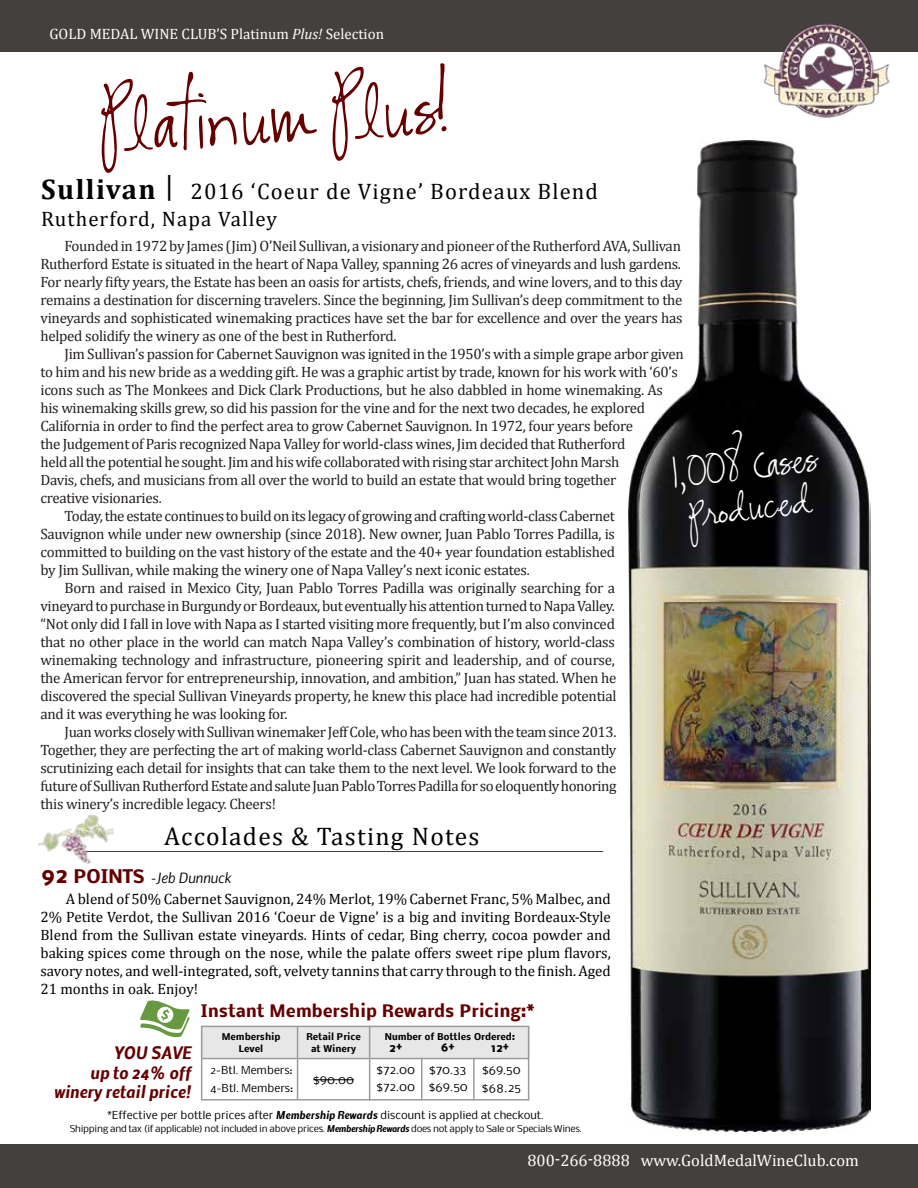
<style>
.page{position:relative;width:918px;height:1188px;background:#fff}
.page>*{position:absolute;margin:0;border:0;box-sizing:border-box;transform-origin:0 0}
.t1{font:75px "CK Alis Hand";color:#600}
.t2{font:37.5px/40.5px "CK Alis Hand";color:#fff}
.t3{font:25.5px "Cambria";letter-spacing:.05em;color:#000}
.t4{font:22.5px "Cambria";letter-spacing:.05em;color:#000}
.t5{font:21px "Cambria";letter-spacing:.05em;color:#000}
.t6{font:16.5px "Cambria";color:#fff}
.t7{font:italic 700 16.5px/19.5px "Nobile";color:#600;text-align:right}
.t8{font:700 16.5px "Nobile";color:#600}
.t9{font:15px/18px "Cambria";letter-spacing:-.02em;color:#241f1f;text-align:justify}
.t10{font:15px/18px "Cambria";letter-spacing:-.005em;color:#000;text-align:justify}
.t11{font:15px "Cambria";color:#fff}
.t12{font:italic 13.5px "Nobile";color:#000}
.t13{font:12px/17.9px "Nobile";color:#000}
.t14{font:700 12px "Nobile";color:#000}
.t15{font:10.5px "Nobile";color:#000}
.t16{font:9px "Nobile";letter-spacing:-.03em;color:#000}
.t17{font:700 9px/12px "Nobile";color:#000;text-align:center}
.s1{font-style:italic}
.s2{font-weight:700;font-size:28.5px}
.s3{font-weight:700;font-style:normal;font-size:22.5px;color:#600}
.s4{font-weight:700;font-style:normal;font-size:18px;color:#600}
.s5{font-weight:700;font-style:italic}
</style>
<div class="page">
<div style="left:0;top:1144px;width:918px;height:44px;background:#44403e"></div>
<div style="left:0;top:0;width:918px;height:52px;background:#44403e"></div>
<hr style="left:82px;top:851px;width:521px;height:1px;background:#44403e">
<div style="left:201px;top:1027px;width:328px;height:31px;background:#e7e7e8;border:1px solid #e7e7e8"></div>
<hr style="left:421px;top:1058px;width:2px;height:43px;background:#999b9d">
<hr style="left:473px;top:1058px;width:2px;height:43px;background:#999b9d">
<hr style="left:369px;top:1026px;width:1px;height:33px;background:#999b9d">
<hr style="left:202px;top:1058px;width:327px;height:1px;background:#999b9d">
<hr style="left:369px;top:1059px;width:1px;height:42px;background:#999b9d">
<hr style="left:297px;top:1027px;width:1px;height:32px;background:#999b9d">
<hr style="left:297px;top:1059px;width:1px;height:40px;background:#999b9d">
<div style="left:201px;top:1026px;width:328px;height:75px;border:2px solid #999b9d"></div>
<svg style="left:140px;top:1000px;width:50px;height:37px"></svg>
<hr style="left:313px;top:1080px;width:41px;height:1px;background:#000">
<img style="left:38px;top:814px;width:76px;height:50px">
<img style="left:746px;top:23px;width:163px;height:95px">
<img style="left:628px;top:140px;width:242px;height:992px">
<p class="t11" style="left:49px;top:25px;width:336px">GOLD MEDAL WINE CLUB’S Platinum <span class="s1">Plus!</span> Selection</p>
<h1 class="t1" style="left:97px;top:81px;width:360px;rotate:-3deg">Platinum Plus!</h1>
<h3 class="t4" style="left:41px;top:179px;width:558px"><span class="s2">Sullivan</span> <sup>|</sup> 2016 ‘Coeur de Vigne’ Bordeaux Blend</h3>
<h3 class="t5" style="left:41px;top:207px;width:237px">Rutherford, Napa Valley</h3>
<p class="t9" style="left:40px;top:237px;width:644px;text-indent:24px">Founded in 1972 by James (Jim) O’Neil Sullivan, a visionary and pioneer of the Rutherford AVA, Sullivan Rutherford Estate is situated in the heart of Napa Valley, spanning 26 acres of vineyards and lush gardens.<br>For nearly fifty years, the Estate has been an oasis for artists, chefs, friends, and wine lovers, and to this day remains a destination for discerning travelers. Since the beginning, Jim Sullivan’s deep commitment to the vineyards and sophisticated winemaking practices have set the bar for excellence and over the years has helped solidify the winery as one of the best in Rutherford.</p>
<p class="t9" style="left:64px;top:345px;width:621px">Jim Sullivan’s passion for Cabernet Sauvignon was ignited in the 1950’s with a simple grape arbor given</p>
<p class="t9" style="left:40px;top:363px;width:639px">to him and his new bride as a wedding gift. He was a graphic artist by trade, known for his work with ‘60’s</p>
<p class="t9" style="left:40px;top:381px;width:624px">icons such as The Monkees and Dick Clark Productions, but he also dabbled in home winemaking. As</p>
<p class="t9" style="left:40px;top:399px;width:606px">his winemaking skills grew, so did his passion for the vine and for the next two decades, he explored</p>
<p class="t9" style="left:40px;top:417px;width:594px">California in order to find the perfect area to grow Cabernet Sauvignon. In 1972, four years before</p>
<p class="t9" style="left:40px;top:435px;width:587px">the Judgement of Paris recognized Napa Valley for world-class wines, Jim decided that Rutherford</p>
<p class="t9" style="left:40px;top:453px;width:581px">held all the potential he sought. Jim and his wife collaborated with rising star architect John Marsh</p>
<p class="t9" style="left:40px;top:471px;width:578px">Davis, chefs, and musicians from all over the world to build an estate that would bring together</p>
<p class="t9" style="left:40px;top:489px;width:123px">creative visionaries.</p>
<p class="t9" style="left:64px;top:507px;width:552px">Today, the estate continues to build on its legacy of growing and crafting world-class Cabernet</p>
<p class="t9" style="left:40px;top:525px;width:576px">Sauvignon while under new ownership (since 2018). New owner, Juan Pablo Torres Padilla, is</p>
<p class="t9" style="left:40px;top:543px;width:576px">committed to building on the vast history of the estate and the 40+ year foundation established</p>
<p class="t9" style="left:40px;top:561px;width:491px">by Jim Sullivan, while making the winery one of Napa Valley’s next iconic estates.</p>
<p class="t9" style="left:64px;top:579px;width:552px">Born and raised in Mexico City, Juan Pablo Torres Padilla was originally searching for a</p>
<p class="t9" style="left:40px;top:597px;width:576px">vineyard to purchase in Burgundy or Bordeaux, but eventually his attention turned to Napa Valley.</p>
<p class="t9" style="left:40px;top:615px;width:576px">“Not only did I fall in love with Napa as I started visiting more frequently, but I’m also convinced</p>
<p class="t9" style="left:40px;top:633px;width:576px">that no other place in the world can match Napa Valley’s combination of history, world-class</p>
<p class="t9" style="left:40px;top:651px;width:576px">winemaking technology and infrastructure, pioneering spirit and leadership, and of course,</p>
<p class="t9" style="left:40px;top:669px;width:578px">the American fervor for entrepreneurship, innovation, and ambition,” Juan has stated. When he</p>
<p class="t9" style="left:40px;top:687px;width:577px">discovered the special Sullivan Vineyards property, he knew this place had incredible potential</p>
<p class="t9" style="left:40px;top:705px;width:248px">and it was everything he was looking for.</p>
<p class="t9" style="left:64px;top:723px;width:554px">Juan works closely with Sullivan winemaker Jeff Cole, who has been with the team since 2013.</p>
<p class="t9" style="left:40px;top:741px;width:578px">Together, they are perfecting the art of making world-class Cabernet Sauvignon and constantly</p>
<p class="t9" style="left:40px;top:759px;width:578px">scrutinizing each detail for insights that can take them to the next level. We look forward to the</p>
<p class="t9" style="left:40px;top:777px;width:578px">future of Sullivan Rutherford Estate and salute Juan Pablo Torres Padilla for so eloquently honoring</p>
<p class="t9" style="left:40px;top:795px;width:237px">this winery’s incredible legacy. Cheers!</p>
<h2 class="t2" style="left:670px;top:455px;width:147px;rotate:-7deg">1,008 Cases<br>Produced</h2>
<h3 class="t3" style="left:164px;top:821px;width:317px">Accolades &amp; Tasting Notes</h3>
<p class="t12" style="left:41px;top:867px;width:192px"><span class="s3">92</span> <span class="s4">POINTS</span> -Jeb Dunnuck</p>
<p class="t10" style="left:40px;top:890px;width:572px;text-indent:25px">A blend of 50% Cabernet Sauvignon, 24% Merlot, 19% Cabernet Franc, 5% Malbec, and 2% Petite Verdot, the Sullivan 2016 ‘Coeur de Vigne’ is a big and inviting Bordeaux-Style Blend from the Sullivan estate vineyards. Hints of cedar, Bing cherry, cocoa powder and baking spices come through on the nose, while the palate offers sweet ripe plum flavors, savory notes, and well-integrated, soft, velvety tannins that carry through to the finish. Aged 21 months in oak. Enjoy!</p>
<p class="t7" style="left:54px;top:1043px;width:138px">YOU SAVE<br>up to 24% off winery retail price!</p>
<p class="t8" style="left:201px;top:998px;width:335px">Instant Membership Rewards Pricing:*</p>
<p class="t17" style="left:222px;top:1030px;width:60px">Membership</p>
<p class="t17" style="left:385px;top:1030px;width:132px">Number of Bottles Ordered:</p>
<p class="t17" style="left:239px;top:1042px;width:26px">Level</p>
<p class="t13" style="left:313px;top:1070px;width:42px">$90.00</p>
<p class="t17" style="left:306px;top:1030px;width:56px">Retail Price at Winery</p>
<p class="t14" style="left:389px;top:1037px;width:15px">2+</p>
<p class="t14" style="left:441px;top:1036px;width:15px">6+</p>
<p class="t14" style="left:491px;top:1038px;width:20px">12+</p>
<p class="t13" style="left:376px;top:1060px;width:40px">$72.00 $72.00</p>
<p class="t13" style="left:429px;top:1060px;width:41px">$70.33 $69.50</p>
<p class="t13" style="left:482px;top:1060px;width:41px">$69.50 $68.25</p>
<p class="t15" style="left:211px;top:1062px;width:84px">2-Btl. Members:</p>
<p class="t15" style="left:211px;top:1080px;width:84px">4-Btl. Members:</p>
<p class="t15" style="left:108px;top:1107px;width:438px">*Effective per bottle prices after <span class="s5">Membership Rewards</span> discount is applied at checkout.</p>
<p class="t16" style="left:70px;top:1121px;width:513px">Shipping and tax (if applicable) not included in above prices. <span class="s5">Membership Rewards</span> does not apply to Sale or Specials Wines.</p>
<p class="t6" style="left:527px;top:1150px;width:333px">800-266-8888 www.GoldMedalWineClub.com</p>
</div>
